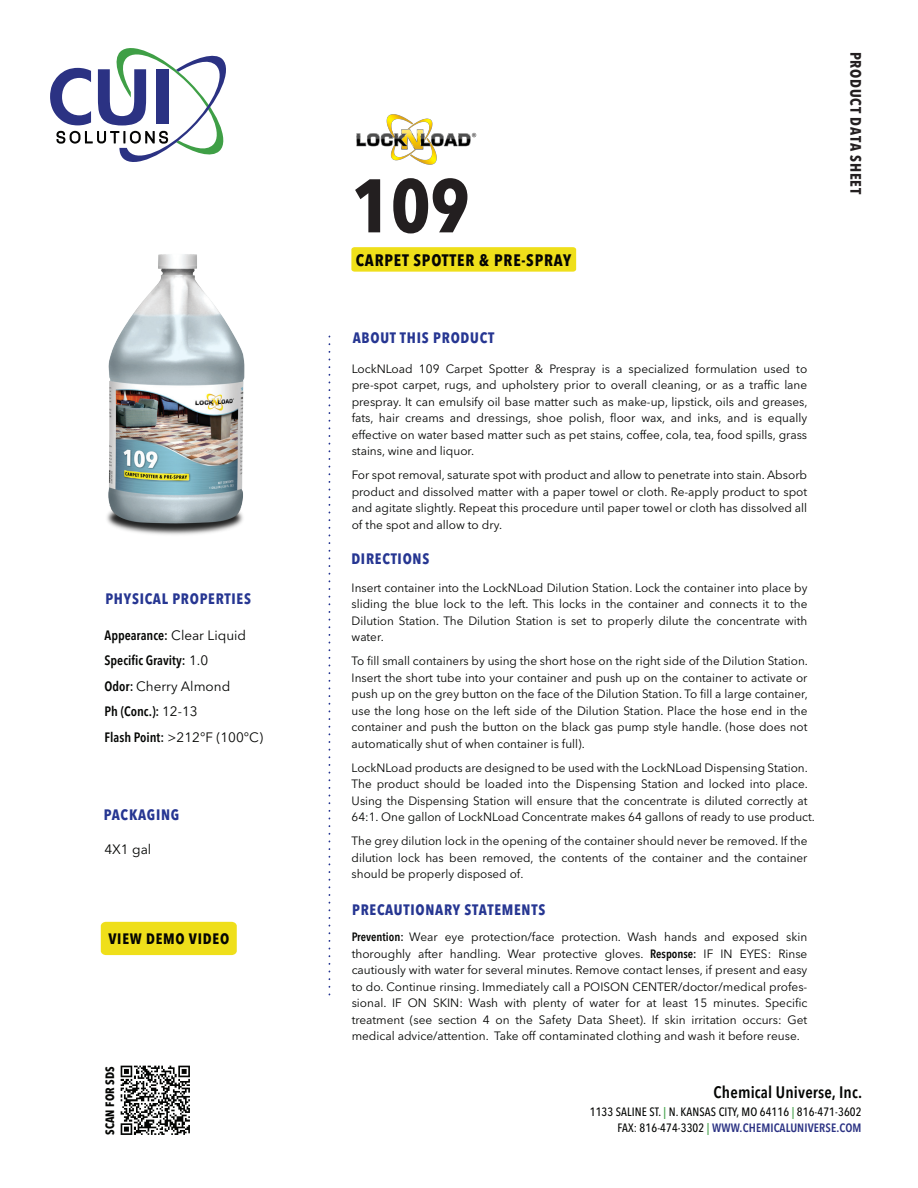
<style>
.page{position:relative;width:918px;height:1188px;background:#fff}
.page>*{position:absolute;margin:0;border:0;box-sizing:border-box;transform-origin:0 0}
.t1{font:700 condensed 75px "Avenir Next LT Pro";color:#231f20}
.t2{font:700 condensed 16.5px "Avenir Next LT Pro";letter-spacing:.05em;color:#050504}
.t3{font:600 condensed 16.5px "Avenir Next LT Pro";letter-spacing:.01em;color:#040503}
.t4{font:700 condensed 15px "Avenir Next LT Pro";letter-spacing:.05em;color:#263692}
.t5{font:700 condensed 15px "Avenir Next LT Pro";letter-spacing:.05em;color:#231f20}
.t6{font:700 condensed 15px "Avenir Next LT Pro";letter-spacing:.05em;color:#040503}
.t7{font:600 condensed 13.5px/25.5px "Avenir Next LT Pro";color:#040503}
.t8{font:13.5px "Avenir Next LT Pro";color:#040503}
.t9{font:12px/16.5px "Avenir Next LT Pro";color:#040503;text-align:justify}
.t10{font:500 condensed 12px/16.5px "Avenir Next LT Pro";letter-spacing:.01em;color:#040503;text-align:right}
.t11{font:700 condensed 12px "Avenir Next LT Pro";letter-spacing:.01em;color:#040503}
.s1{font-weight:400;font-stretch:normal}
.s2{font-weight:600;font-stretch:condensed}
.s3{color:#3f9f46}
.s4{font-weight:600;color:#2b3283}
</style>
<div class="page">
<img style="left:107px;top:254px;width:138px;height:281px">
<svg style="left:50px;top:48px;width:176px;height:114px"></svg>
<svg style="left:329px;top:335px;width:1px;height:660px"></svg>
<img style="left:120px;top:1065px;width:70px;height:70px">
<svg style="left:351px;top:247px;width:225px;height:25px;background:#efdf1f"></svg>
<img style="left:356px;top:114px;width:121px;height:51px">
<div style="left:101px;top:922px;width:136px;height:33px;background:#efdf1a"></div>
<p class="t4" style="left:105px;top:589px;width:147px">PHYSICAL PROPERTIES</p>
<p class="t7" style="left:105px;top:622px;width:160px">Appearance: <span class="s1">Clear Liquid<br></span>Specific Gravity: <span class="s1">1.0<br></span>Odor: <span class="s1">Cherry Almond<br></span>Ph (Conc.): <span class="s1">12-13<br></span>Flash Point: <span class="s1">&gt;212°F (100°C)</span></p>
<p class="t4" style="left:104px;top:805px;width:77px">PACKAGING</p>
<p class="t8" style="left:104px;top:842px;width:48px">4X1 gal</p>
<p class="t6" style="left:108px;top:930px;width:122px">VIEW DEMO VIDEO</p>
<p class="t11" style="left:103px;top:1135px;width:70px;rotate:-90deg">SCAN FOR SDS</p>
<h1 class="t1" style="left:352px;top:160px;width:120px">109</h1>
<h2 class="t2" style="left:356px;top:250px;width:217px">CARPET SPOTTER &amp; PRE-SPRAY</h2>
<p class="t4" style="left:353px;top:328px;width:143px">ABOUT THIS PRODUCT</p>
<p class="t9" style="left:352px;top:360px;width:457px">LockNLoad 109 Carpet Spotter &amp; Prespray is a specialized formulation used to pre-spot carpet, rugs, and upholstery prior to overall cleaning, or as a traffic lane prespray. It can emulsify oil base matter such as make-up, lipstick, oils and greases, fats, hair creams and dressings, shoe polish, floor wax, and inks, and is equally effective on water based matter such as pet stains, coffee, cola, tea, food spills, grass stains, wine and liquor.</p>
<p class="t9" style="left:352px;top:467px;width:457px">For spot removal, saturate spot with product and allow to penetrate into stain. Absorb product and dissolved matter with a paper towel or cloth. Re-apply product to spot and agitate slightly. Repeat this procedure until paper towel or cloth has dissolved all of the spot and allow to dry.</p>
<p class="t4" style="left:351px;top:550px;width:79px">DIRECTIONS</p>
<p class="t9" style="left:352px;top:579px;width:457px">Insert container into the LockNLoad Dilution Station. Lock the container into place by sliding the blue lock to the left. This locks in the container and connects it to the Dilution Station. The Dilution Station is set to properly dilute the concentrate with water.</p>
<p class="t9" style="left:352px;top:653px;width:458px">To fill small containers by using the short hose on the right side of the Dilution Station.<br>Insert the short tube into your container and push up on the container to activate or push up on the grey button on the face of the Dilution Station. To fill a large container, use the long hose on the left side of the Dilution Station. Place the hose end in the container and push the button on the black gas pump style handle. (hose does not automatically shut of when container is full).</p>
<p class="t9" style="left:352px;top:759px;width:465px;text-align:left">LockNLoad products are designed to be used with the LockNLoad Dispensing Station.<br>The product should be loaded into the Dispensing Station and locked into place.<br>Using the Dispensing Station will ensure that the concentrate is diluted correctly at 64:1. One gallon of LockNLoad Concentrate makes 64 gallons of ready to use product.</p>
<p class="t9" style="left:352px;top:833px;width:457px">The grey dilution lock in the opening of the container should never be removed. If the dilution lock has been removed, the contents of the container and the container should be properly disposed of.</p>
<p class="t4" style="left:352px;top:900px;width:195px">PRECAUTIONARY STATEMENTS</p>
<p class="t9" style="left:352px;top:929px;width:457px"><span class="s2">Prevention:</span> Wear eye protection/face protection. Wash hands and exposed skin thoroughly after handling. Wear protective gloves. <span class="s2">Response:</span> IF IN EYES: Rinse cautiously with water for several minutes. Remove contact lenses, if present and easy to do. Continue rinsing. Immediately call a POISON CENTER/doctor/medical profes&shy;sional. IF ON SKIN: Wash with plenty of water for at least 15 minutes. Specific treatment (see section 4 on the Safety Data Sheet). If skin irritation occurs: Get medical advice/attention. Take off contaminated clothing and wash it before reuse.</p>
<p class="t5" style="left:865px;top:52px;width:144px;rotate:90deg">PRODUCT DATA SHEET</p>
<h2 class="t3" style="left:714px;top:1082px;width:150px">Chemical Universe, Inc.</h2>
<p class="t10" style="left:590px;top:1103px;width:273px">1133 SALINE ST. <span class="s3">|</span> N. KANSAS CITY, MO 64116 <span class="s3">|</span> 816-471-3602<br>FAX: 816-474-3302 <span class="s3">|</span> <span class="s4">WWW.CHEMICALUNIVERSE.COM</span></p>
</div>
